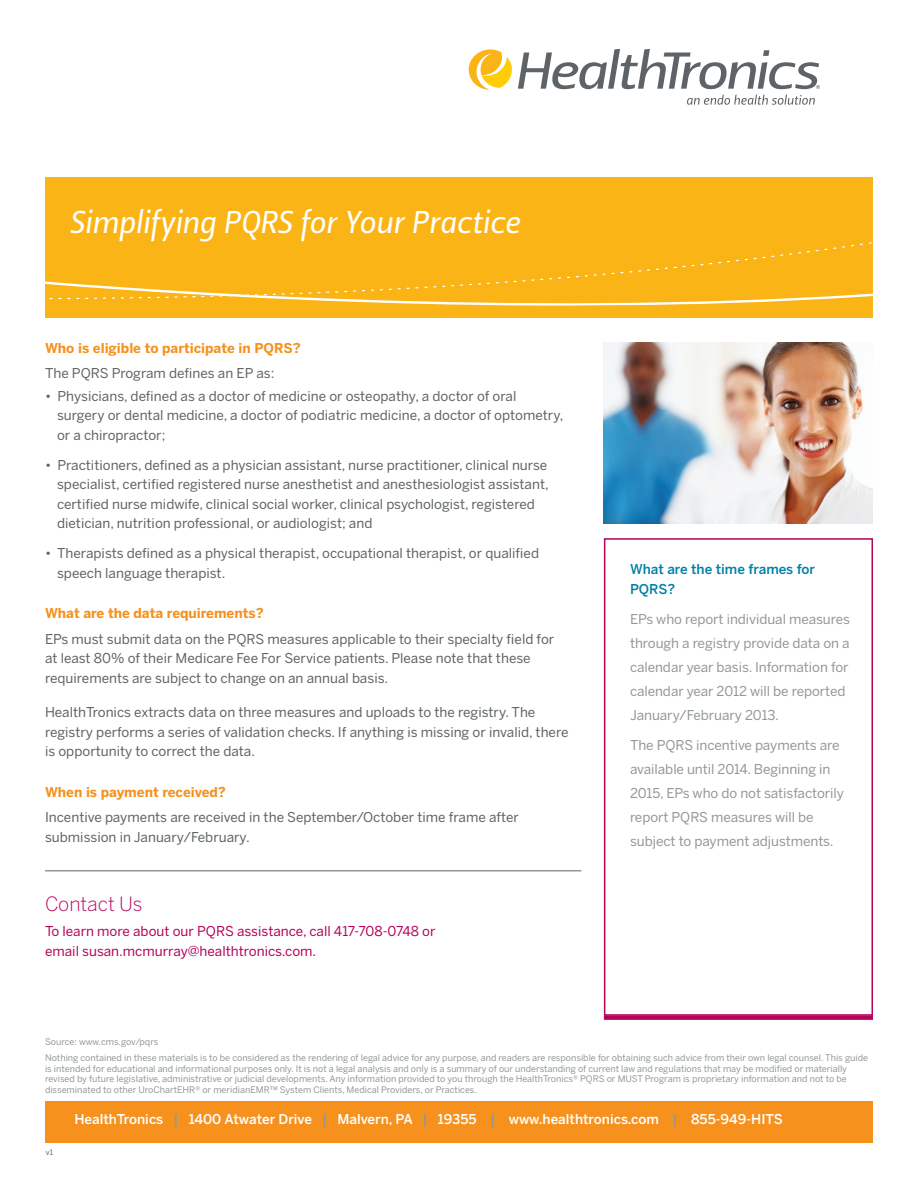
<style>
.page{position:relative;width:918px;height:1188px;background:#fff}
.page>*{position:absolute;margin:0;border:0;box-sizing:border-box;transform-origin:0 0}
.t1{font:31.5px "Leitura Sans Italic 2";color:#fff}
.t2{font:300 19.5px "Benton Sans";color:#b4035b}
.t3{font:13.5px/19.5px "Benton Sans";color:#5e6367}
.t4{font:13.5px/24px "Benton Sans";letter-spacing:-.005em;color:#929799}
.t5{font:13.5px/19.5px "Benton Sans";color:#b4035b}
.t6{font:500 13.5px "Benton Sans";color:#fff}
.t7{font:700 13.5px "Benton Sans";color:#f6911e}
.t8{font:500 13.5px/19.5px "Benton Sans";color:#007fa5}
.t9{font:9px/10.5px "Benton Sans";color:#929799}
.t10{font:7.5px "Benton Sans";color:#5e6367}
.s1{color:#929799}
</style>
<div class="page">
<div style="left:604px;top:538px;width:269px;height:478px;border:2px solid #b4035b"></div>
<div style="left:604px;top:1015px;width:269px;height:5px;background:#b4035b"></div>
<div style="left:45px;top:178px;width:828px;height:140px;background:#fbb416"></div>
<div style="left:45px;top:1102px;width:828px;height:41px;background:#f6911e"></div>
<svg style="left:469px;top:49px;width:43px;height:41px"></svg>
<svg style="left:687px;top:95px;width:128px;height:10px"></svg>
<svg style="left:518px;top:49px;width:302px;height:40px"></svg>
<svg style="left:531px;top:242px;width:341px;height:38px"></svg>
<svg style="left:45px;top:280px;width:828px;height:26px"></svg>
<img style="left:604px;top:342px;width:269px;height:181px">
<hr style="left:45px;top:870px;width:536px;height:2px;background:#929799">
<h1 class="t1" style="left:69px;top:204px;width:453px">Simplifying PQRS for Your Practice</h1>
<p class="t7" style="left:45px;top:340px;width:257px">Who is eligible to participate in PQRS?</p>
<p class="t3" style="left:45px;top:363px;width:231px">The PQRS Program defines an EP as:</p>
<p class="t3" style="left:57px;top:386px;width:508px;text-indent:-12px">• Physicians, defined as a doctor of medicine or osteopathy, a doctor of oral surgery or dental medicine, a doctor of podiatric medicine, a doctor of optometry, or a chiropractor;</p>
<p class="t3" style="left:57px;top:455px;width:493px;text-indent:-12px">• Practitioners, defined as a physician assistant, nurse practitioner, clinical nurse specialist, certified registered nurse anesthetist and anesthesiologist assistant, certified nurse midwife, clinical social worker, clinical psychologist, registered dietician, nutrition professional, or audiologist; and</p>
<p class="t3" style="left:57px;top:543px;width:484px;text-indent:-12px">• Therapists defined as a physical therapist, occupational therapist, or qualified speech language therapist.</p>
<p class="t7" style="left:45px;top:605px;width:220px">What are the data requirements?</p>
<p class="t3" style="left:45px;top:629px;width:511px">EPs must submit data on the PQRS measures applicable to their specialty field for at least 80% of their Medicare Fee For Service patients. Please note that these requirements are subject to change on an annual basis.</p>
<p class="t3" style="left:45px;top:702px;width:525px">HealthTronics extracts data on three measures and uploads to the registry. The registry performs a series of validation checks. If anything is missing or invalid, there is opportunity to correct the data.</p>
<p class="t7" style="left:45px;top:784px;width:182px">When is payment received?</p>
<p class="t3" style="left:45px;top:807px;width:475px">Incentive payments are received in the September/October time frame after submission in January/February.</p>
<h2 class="t2" style="left:45px;top:892px;width:99px">Contact Us</h2>
<p class="t5" style="left:45px;top:921px;width:392px">To learn more about our PQRS assistance, call 417-708-0748 or email susan.mcmurray@healthtronics.com.</p>
<p class="t8" style="left:630px;top:559px;width:187px">What are the time frames for<br>PQRS?</p>
<p class="t4" style="left:630px;top:606px;width:221px">EPs who report individual measures through a registry provide data on a calendar year basis. Information for calendar year 2012 will be reported January/February 2013.</p>
<p class="t4" style="left:630px;top:732px;width:216px">The PQRS incentive payments are available until 2014. Beginning in<br>2015, EPs who do not satisfactorily report PQRS measures will be subject to payment adjustments.</p>
<p class="t9" style="left:45px;top:1033px;width:825px;line-height:16.5px">Source: www.cms.gov/pqrs<br>Nothing contained in these materials is to be considered as the rendering of legal advice for any purpose, and readers are responsible for obtaining such advice from their own legal counsel. This guide</p>
<p class="t9" style="left:45px;top:1063px;width:804px;text-align:justify">is intended for educational and informational purposes only. It is not a legal analysis and only is a summary of our understanding of current law and regulations that may be modified or materially revised by future legislative, administrative or judicial developments. Any information provided to you through the HealthTronics® PQRS or MUST Program is proprietary information and not to be disseminated to other UroChartEHR® or meridianEMR™ System Clients, Medical Providers, or Practices.</p>
<p class="t10" style="left:46px;top:1148px;width:9px">v1</p>
<p class="t6" style="left:74px;top:1111px;width:710px">HealthTronics <span class="s1">|</span> 1400 Atwater Drive <span class="s1">|</span> Malvern, PA <span class="s1">|</span> 19355 <span class="s1">|</span> www.healthtronics.com <span class="s1">|</span> 855-949-HITS</p>
</div>
